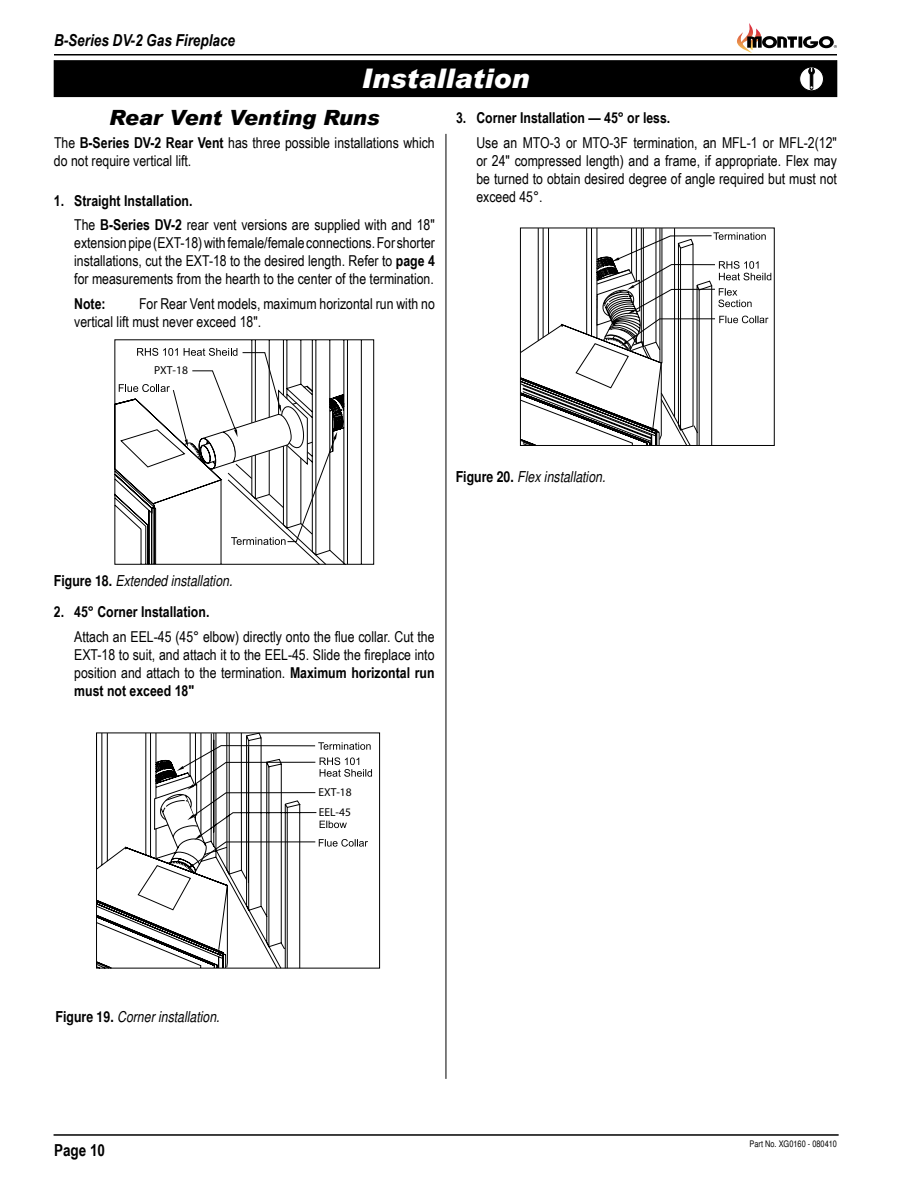
<style>
.page{position:relative;width:918px;height:1188px;background:#fff}
.page>*{position:absolute;margin:0;border:0;box-sizing:border-box;transform-origin:0 0}
.t1{font:italic 900 27px "Arial";color:#fff}
.t2{font:italic 900 21px "Arial";color:#000}
.t3{font:italic 700 16.5px "Arial Narrow";color:#000}
.t4{font:700 16.5px "Arial Narrow";color:#000}
.t5{font:15px/18px "Arial Narrow";color:#000;text-align:justify}
.t6{font:italic condensed 15px "Helvetica";color:#000}
.t7{font:700 15px "Arial Narrow";color:#000}
.t8{font:11.55px/19.6px "Myriad";color:#000}
.t9{font:condensed 9px "Helvetica";color:#000}
.s1{font-weight:700}
.s2{font-weight:700;font-style:normal}
</style>
<div class="page">
<hr style="left:446px;top:134px;width:1px;height:945px;background:#000">
<hr style="left:54px;top:1134px;width:785px;height:2px;background:#000">
<hr style="left:54px;top:54px;width:783px;height:2px;background:#000">
<svg style="left:798px;top:36px;width:4px;height:12px"></svg>
<svg style="left:737px;top:23px;width:60px;height:30px"></svg>
<svg style="left:803px;top:36px;width:34px;height:13px"></svg>
<div style="left:54px;top:61px;width:783px;height:36px;background:#000"></div>
<div style="left:54px;top:60px;width:783px;height:37px;border:1px solid #000"></div>
<div style="left:800px;top:67px;width:23px;height:24px;background:#fff;border-radius:50%"></div>
<div style="left:799px;top:67px;width:25px;height:24px;border:1px solid #000;border-radius:50%"></div>
<svg style="left:808px;top:67px;width:7px;height:23px"></svg>
<svg style="left:520px;top:227px;width:251px;height:219px"></svg>
<svg style="left:114px;top:339px;width:260px;height:226px"></svg>
<svg style="left:114px;top:348px;width:232px;height:217px"></svg>
<svg style="left:96px;top:732px;width:284px;height:237px"></svg>
<svg style="left:137px;top:742px;width:235px;height:169px"></svg>
<p class="t3" style="left:54px;top:28px;width:183px">B-Series DV-2 Gas Fireplace</p>
<h1 class="t1" style="left:362px;top:62px;width:169px">Installation</h1>
<h2 class="t2" style="left:109px;top:104px;width:272px">Rear Vent Venting Runs</h2>
<p class="t5" style="left:54px;top:133px;width:382px">The <span class="s1">B-Series DV-2 Rear Vent</span> has three possible installations which do not require vertical lift.</p>
<p class="t5" style="left:74px;top:188px;width:362px;line-height:24.5px;text-indent:-20px"><span class="s1">1. Straight Installation.<br></span>The <span class="s1">B-Series DV-2</span> rear vent versions are supplied with and 18"</p>
<p class="t5" style="left:74px;top:234px;width:362px">extension pipe (EXT-18) with female/female connections. For shorter installations, cut the EXT-18 to the desired length. Refer to <span class="s1">page 4 </span>for measurements from the hearth to the center of the termination.</p>
<p class="t7" style="left:74px;top:292px;width:33px">Note:</p>
<p class="t5" style="left:74px;top:294px;width:362px;text-indent:65px">For Rear Vent models, maximum horizontal run with no vertical lift must never exceed 18".</p>
<p class="t8" style="left:154px;top:361px;width:35px">PXT-18</p>
<p class="t7" style="left:456px;top:107px;width:216px">3. Corner Installation — 45° or less.</p>
<p class="t5" style="left:476px;top:133px;width:362px">Use an MTO-3 or MTO-3F termination, an MFL-1 or MFL-2(12" or 24" compressed length) and a frame, if appropriate. Flex may be turned to obtain desired degree of angle required but must not exceed 45°.</p>
<p class="t6" style="left:456px;top:467px;width:151px"><span class="s2">Figure 20.</span> Flex installation.</p>
<p class="t6" style="left:54px;top:572px;width:180px"><span class="s2">Figure 18.</span> Extended installation.</p>
<p class="t7" style="left:54px;top:601px;width:157px">2. 45° Corner Installation.</p>
<p class="t5" style="left:74px;top:627px;width:362px">Attach an EEL-45 (45° elbow) directly onto the flue collar. Cut the EXT-18 to suit, and attach it to the EEL-45. Slide the fireplace into position and attach to the termination. <span class="s1">Maximum horizontal run must not exceed 18"</span></p>
<p class="t8" style="left:319px;top:783px;width:35px">EXT-18<br>EEL-45</p>
<p class="t6" style="left:56px;top:1008px;width:166px"><span class="s2">Figure 19.</span> Corner installation.</p>
<p class="t4" style="left:54px;top:1137px;width:53px">Page 10</p>
<p class="t9" style="left:750px;top:1139px;width:89px">Part No. XG0160 - 080410</p>
</div>
